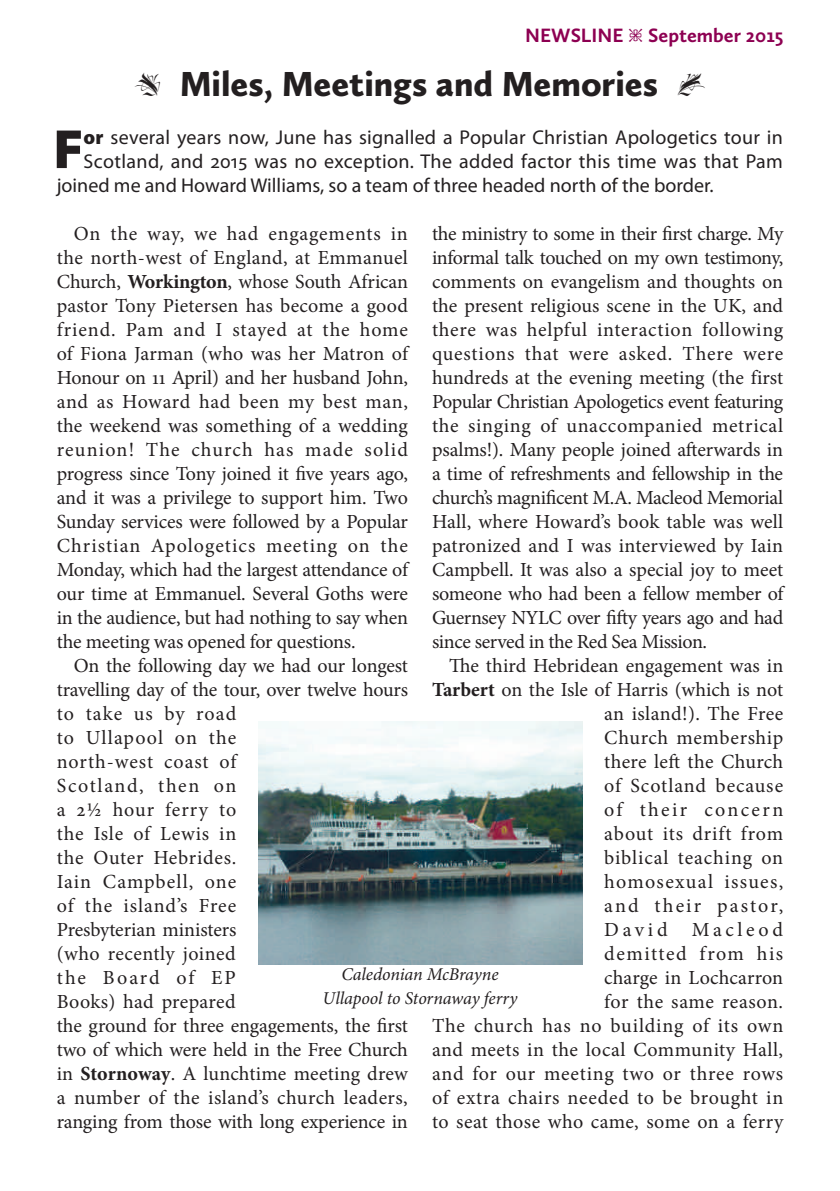
<style>
.page{position:relative;width:840px;height:1191px;background:#fff}
.page>*{position:absolute;margin:0;border:0;box-sizing:border-box;transform-origin:0 0}
.t1{font:900 55.6px "Myriad Pro";color:#231f20}
.t2{font:900 36px "Calluna Sans";color:#231f20}
.t3{font:20px/24px "Minion Pro";letter-spacing:.02em;color:#231f20;text-align:justify}
.t4{font:20px "Myriad Pro";letter-spacing:.01em;color:#231f20}
.t5{font:700 20px "Calluna Sans";color:#8d0052}
.t6{font:italic 18px/24px "Minion Pro";letter-spacing:-.005em;color:#231f20;text-align:center}
.s1{font-family:"Type Embellishments One";font-weight:400}
.s2{font-weight:900}
.s3{font-weight:700}
</style>
<div class="page">
<img style="left:258px;top:722px;width:324px;height:242px">
<p class="t5" style="left:525px;top:23px;width:259px">NEWSLINE <span class="s1">y</span> September 2015</p>
<h2 class="t2" style="left:133px;top:61px;width:575px"><span class="s1">1</span> Miles, Meetings and Memories <span class="s1">2</span></h2>
<h1 class="t1" style="left:53px;top:112px;width:32px">F</h1>
<p class="t4" style="left:84px;top:125px;width:700px"><span class="s2">or</span> several years now, June has signalled a Popular Christian Apologetics tour in</p>
<p class="t4" style="left:84px;top:149px;width:700px">Scotland, and 2015 was no exception. The added factor this time was that Pam</p>
<p class="t4" style="left:57px;top:173px;width:658px">joined me and Howard Williams, so a team of three headed north of the border.</p>
<p class="t3" style="left:57px;top:222px;width:352px;text-indent:17px">On the way, we had engagements in the north-west of England, at Emmanuel Church, <span class="s3">Workington</span>, whose South African pastor Tony Pietersen has become a good friend. Pam and I stayed at the home of Fiona Jarman (who was her Matron of Honour on 11 April) and her husband John, and as Howard had been my best man, the weekend was something of a wedding reunion! The church has made solid progress since Tony joined it five years ago, and it was a privilege to support him. Two Sunday services were followed by a Popular Christian Apologetics meeting on the Monday, which had the largest attendance of our time at Emmanuel. Several Goths were in the audience, but had nothing to say when the meeting was opened for questions.</p>
<p class="t3" style="left:57px;top:654px;width:352px;text-align:left;text-indent:17px">On the following day we had our longest travelling day of the tour, over twelve hours to take us by road<br>to Ullapool on the<br>north-west coast of<br>Scotland, then on<br>a 2½ hour ferry to<br>the Isle of Lewis in<br>the Outer Hebrides.<br>Iain Campbell, one<br>of the island’s Free<br>Presbyterian ministers<br>(who recently joined<br>the Board of EP<br>Books) had prepared<br>the ground for three engagements, the first two of which were held in the Free Church in <span class="s3">Stornoway</span>. A lunchtime meeting drew a number of the island’s church leaders, ranging from those with long experience in</p>
<p class="t3" style="left:432px;top:222px;width:352px">the ministry to some in their first charge. My informal talk touched on my own testimony, comments on evangelism and thoughts on the present religious scene in the UK, and there was helpful interaction following questions that were asked. There were hundreds at the evening meeting (the first Popular Christian Apologetics event featuring the singing of unaccompanied metrical psalms!). Many people joined afterwards in a time of refreshments and fellowship in the church’s magnificent M.A. Macleod Memorial Hall, where Howard’s book table was well patronized and I was interviewed by Iain Campbell. It was also a special joy to meet someone who had been a fellow member of Guernsey NYLC over fifty years ago and had since served in the Red Sea Mission.</p>
<p class="t3" style="left:432px;top:654px;width:352px;text-align:right">The third Hebridean engagement was in<br><span class="s3">Tarbert</span> on the Isle of Harris (which is not an island!). The Free<br>Church membership<br>there left the Church<br>of Scotland because<br>of their concern<br>about its drift from<br>biblical teaching on<br>homosexual issues,<br>and their pastor,<br>David Macleod<br>demitted from his<br>charge in Lochcarron<br>for the same reason.<br>The church has no building of its own and meets in the local Community Hall, and for our meeting two or three rows of extra chairs needed to be brought in to seat those who came, some on a ferry</p>
<p class="t6" style="left:322px;top:962px;width:196px">Caledonian McBrayne<br>Ullapool to Stornaway ferry</p>
</div>
